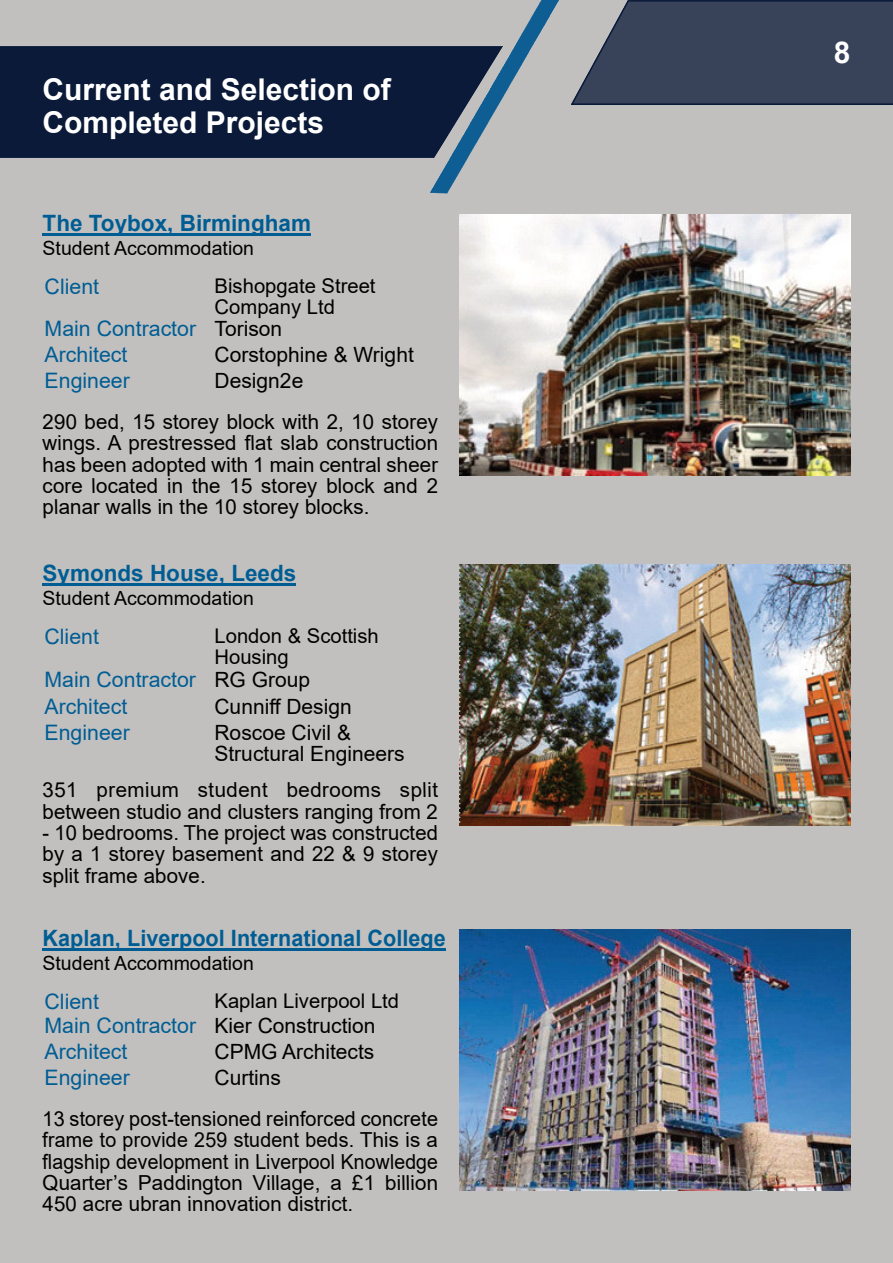
<style>
.page{position:relative;width:893px;height:1263px;background:#fff}
.page>*{position:absolute;margin:0;border:0;box-sizing:border-box;transform-origin:0 0}
.t1{font:700 30px/33.5px "Arial";color:#fff}
.t2{font:700 22.5px "Arial";letter-spacing:.005em;color:#005d94}
.t3{font:700 22.5px "Arial";letter-spacing:.005em;color:#005d94;scale:.96 1}
.t4{font:21.3px/26.2px "Arial";color:#005d94}
.t5{font:21px/21.8px "Arial";color:#000}
.t6{font:20.7px/21.5px "Arial";color:#000;text-align:justify}
.t7{font:20.25px/20.9px "Arial";color:#000}
.t8{font:19.5px "Arial";color:#000}
.s1{font-size:21px;color:#000}
.s2{font-size:21.3px;color:#005d94}
</style>
<div class="page">
<div style="left:0;top:194px;width:893px;height:1069px;background:#c2c0bf"></div>
<img style="left:0;top:0;width:893px;height:194px">
<hr style="left:43px;top:233px;width:268px;height:3px;background:#005d94">
<img style="left:459px;top:215px;width:391px;height:260px">
<hr style="left:43px;top:948px;width:403px;height:2px;background:#005d94">
<img style="left:459px;top:930px;width:391px;height:260px">
<hr style="left:43px;top:583px;width:253px;height:3px;background:#005d94">
<img style="left:459px;top:565px;width:391px;height:261px">
<h1 class="t1" style="left:43px;top:75px;width:350px">Current and Selection of<br>Completed Projects</h1>
<p class="t2" style="left:43px;top:214px;width:270px">The Toybox, Birmingham</p>
<p class="t8" style="left:43px;top:241px;width:213px">Student Accommodation</p>
<p class="t4" style="left:45px;top:275px;width:56px">Client</p>
<p class="t7" style="left:215px;top:277px;width:162px">Bishopgate Street<br>Company Ltd</p>
<p class="t4" style="left:45px;top:317px;width:239px">Main Contractor <span class="s1">Torison<br></span>Architect</p>
<p class="t5" style="left:215px;top:346px;width:201px">Corstophine &amp; Wright</p>
<p class="t4" style="left:45px;top:370px;width:87px">Engineer</p>
<p class="t5" style="left:215px;top:372px;width:90px">Design2e</p>
<p class="t6" style="left:43px;top:413px;width:397px">290 bed, 15 storey block with 2, 10 storey wings. A prestressed flat slab construction has been adopted with 1 main central sheer core located in the 15 storey block and 2 planar walls in the 10 storey blocks.</p>
<p class="t2" style="left:43px;top:565px;width:255px">Symonds House, Leeds</p>
<p class="t8" style="left:43px;top:591px;width:213px">Student Accommodation</p>
<p class="t4" style="left:45px;top:625px;width:56px">Client</p>
<p class="t7" style="left:214px;top:627px;width:166px">London &amp; Scottish<br>Housing</p>
<p class="t4" style="left:45px;top:669px;width:267px">Main Contractor <span class="s1">RG Group<br></span>Architect</p>
<p class="t5" style="left:214px;top:697px;width:139px">Cunniff Design</p>
<p class="t4" style="left:45px;top:721px;width:87px">Engineer</p>
<p class="t5" style="left:214px;top:723px;width:192px">Roscoe Civil &amp;<br>Structural Engineers</p>
<p class="t6" style="left:43px;top:781px;width:397px">351 premium student bedrooms split between studio and clusters ranging from 2</p>
<p class="t6" style="left:43px;top:824px;width:397px">- 10 bedrooms. The project was constructed by a 1 storey basement and 22 &amp; 9 storey split frame above.</p>
<p class="t3" style="left:43px;top:929px;width:422px">Kaplan, Liverpool International College</p>
<p class="t8" style="left:43px;top:956px;width:213px">Student Accommodation</p>
<p class="t4" style="left:45px;top:990px;width:56px">Client</p>
<p class="t7" style="left:215px;top:992px;width:186px">Kaplan Liverpool Ltd</p>
<p class="t5" style="left:45px;top:1016px;width:333px"><span class="s2">Main Contractor</span> Kier Construction</p>
<p class="t4" style="left:45px;top:1041px;width:84px">Architect</p>
<p class="t5" style="left:215px;top:1043px;width:161px">CPMG Architects</p>
<p class="t4" style="left:45px;top:1067px;width:87px">Engineer</p>
<p class="t5" style="left:215px;top:1069px;width:68px">Curtins</p>
<p class="t6" style="left:43px;top:1110px;width:397px">13 storey post-tensioned reinforced concrete frame to provide 259 student beds. This is a flagship development in Liverpool Knowledge Quarter’s Paddington Village, a £1 billion 450 acre ubran innovation district.</p>
<h1 class="t1" style="left:834px;top:39px;width:18px">8</h1>
</div>
